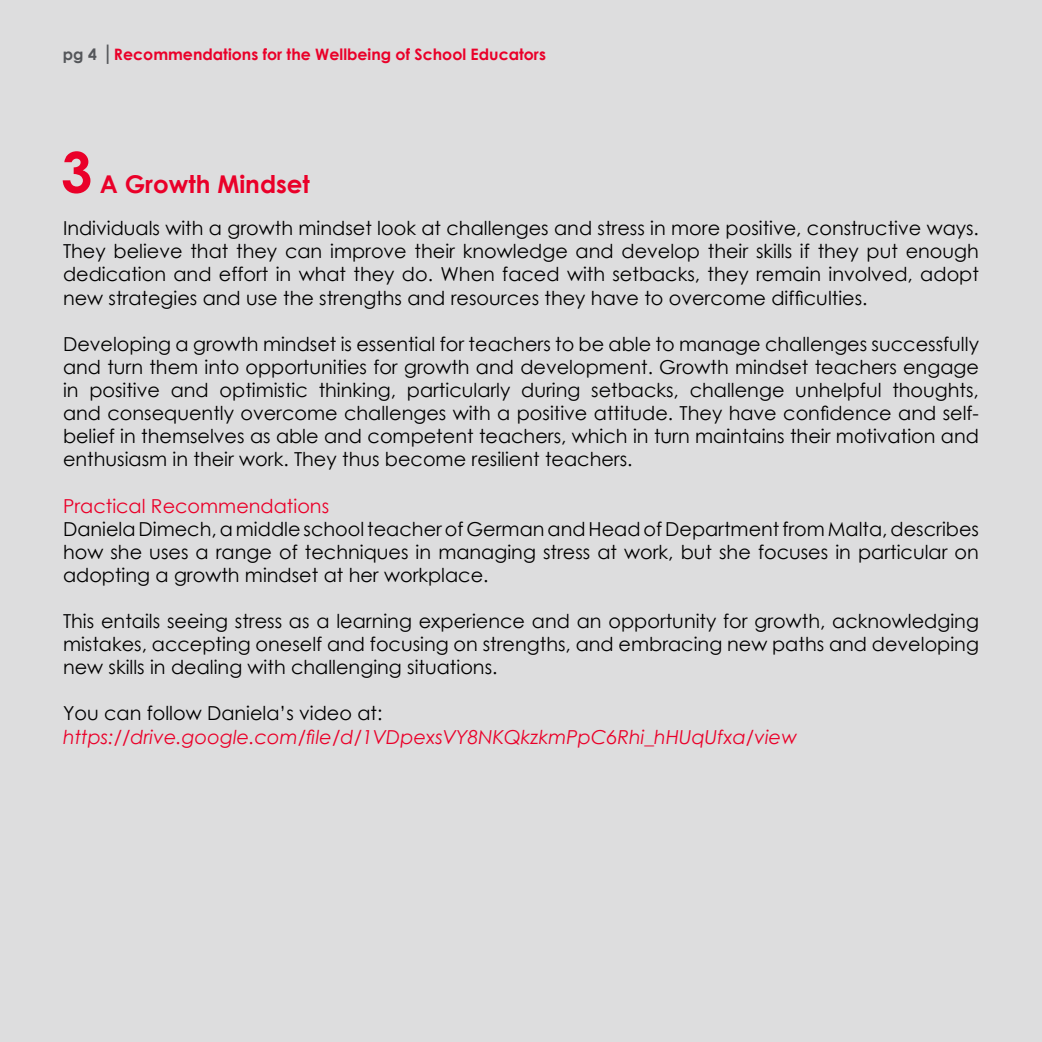
<style>
.page{position:relative;width:1042px;height:1042px;background:#ddddde}
.page>*{position:absolute;margin:0;border:0;box-sizing:border-box;transform-origin:0 0}
.t1{font:700 56px "Century Gothic";color:#ea0029}
.t2{font:700 24.5px "Century Gothic";color:#ea0029}
.t3{font:19.25px/23.1px "Century Gothic";color:#000;text-align:justify}
.t4{font:italic 19.25px "Century Gothic";color:#ea0029}
.t5{font:19.25px "Century Gothic";color:#ea0029}
.t6{font:700 15.75px "Century Gothic";color:#ea0029}
.s1{color:#54565a}
.s2{font-size:21px;color:#54565a}
</style>
<div class="page">
<p class="t6" style="left:63px;top:43px;width:484px"><span class="s1">pg 4</span> <span class="s2">|</span>Recommendations for the Wellbeing of School Educators</p>
<h1 class="t1" style="left:61px;top:130px;width:33px">3</h1>
<p class="t2" style="left:100px;top:165px;width:212px">A Growth Mindset</p>
<p class="t3" style="left:63px;top:216px;width:917px">Individuals with a growth mindset look at challenges and stress in more positive, constructive ways.<br>They believe that they can improve their knowledge and develop their skills if they put enough dedication and effort in what they do. When faced with setbacks, they remain involved, adopt new strategies and use the strengths and resources they have to overcome difficulties.</p>
<p class="t3" style="left:63px;top:332px;width:917px">Developing a growth mindset is essential for teachers to be able to manage challenges successfully and turn them into opportunities for growth and development. Growth mindset teachers engage in positive and optimistic thinking, particularly during setbacks, challenge unhelpful thoughts, and consequently overcome challenges with a positive attitude. They have confidence and self&shy;belief in themselves as able and competent teachers, which in turn maintains their motivation and enthusiasm in their work. They thus become resilient teachers.</p>
<p class="t5" style="left:63px;top:492px;width:268px">Practical Recommendations</p>
<p class="t3" style="left:63px;top:517px;width:917px">Daniela Dimech, a middle school teacher of German and Head of Department from Malta, describes how she uses a range of techniques in managing stress at work, but she focuses in particular on adopting a growth mindset at her workplace.</p>
<p class="t3" style="left:63px;top:609px;width:917px">This entails seeing stress as a learning experience and an opportunity for growth, acknowledging mistakes, accepting oneself and focusing on strengths, and embracing new paths and developing new skills in dealing with challenging situations.</p>
<p class="t3" style="left:63px;top:701px;width:321px">You can follow Daniela’s video at:</p>
<p class="t4" style="left:63px;top:723px;width:736px">https://drive.google.com/file/d/1VDpexsVY8NKQkzkmPpC6Rhi_hHUqUfxa/view</p>
</div>
